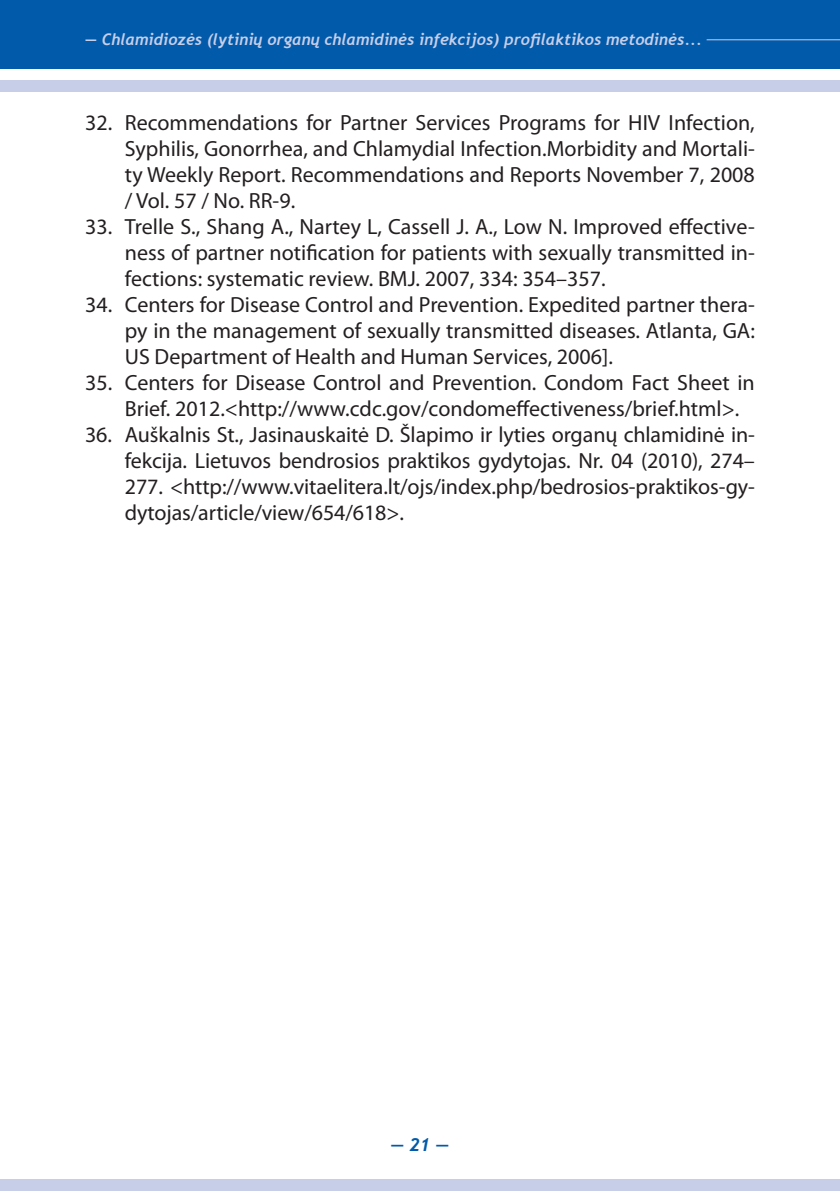
<style>
.page{position:relative;width:840px;height:1191px;background:#fff}
.page>*{position:absolute;margin:0;border:0;box-sizing:border-box;transform-origin:0 0}
.t1{font:22px/26px "Myriad Pro";color:#231f20;text-align:justify}
.t2{font:italic 700 18px "Trebuchet";color:#015aaa}
.t3{font:italic 700 16px "Trebuchet";color:#c7cee8}
</style>
<div class="page">
<div style="left:0;top:0;width:839px;height:69px;background:#015aaa"></div>
<div style="left:0;top:80px;width:839px;height:11px;background:#c7cee8"></div>
<div style="left:0;top:1179px;width:839px;height:12px;background:#c7cee8"></div>
<hr style="left:706px;top:39px;width:133px;height:1px;background:#c7cee8">
<p class="t3" style="left:85px;top:29px;width:618px">— Chlamidiozės (lytinių organų chlamidinės infekcijos) profilaktikos metodinės...</p>
<p class="t1" style="left:125px;top:109px;width:631px;text-indent:-40px">32. Recommendations for Partner Services Programs for HIV Infection, Syphilis, Gonorrhea, and Chlamydial Infection.Morbidity and Mortali&shy;ty Weekly Report. Recommendations and Reports November 7, 2008 / Vol. 57 / No. RR-9.</p>
<p class="t1" style="left:125px;top:213px;width:631px;text-indent:-40px">33. Trelle S., Shang A., Nartey L, Cassell J. A., Low N. Improved effective&shy;ness of partner notification for patients with sexually transmitted in&shy;fections: systematic review. BMJ. 2007, 334: 354–357.</p>
<p class="t1" style="left:125px;top:291px;width:631px;text-indent:-40px">34. Centers for Disease Control and Prevention. Expedited partner thera&shy;py in the management of sexually transmitted diseases. Atlanta, GA:<br>US Department of Health and Human Services, 2006].</p>
<p class="t1" style="left:125px;top:369px;width:631px;text-indent:-40px">35. Centers for Disease Control and Prevention. Condom Fact Sheet in<br>Brief. 2012.&lt;http://www.cdc.gov/condomeffectiveness/brief.html&gt;.</p>
<p class="t1" style="left:125px;top:421px;width:631px;text-indent:-40px">36. Auškalnis St., Jasinauskaitė D. Šlapimo ir lyties organų chlamidinė in&shy;fekcija. Lietuvos bendrosios praktikos gydytojas. Nr. 04 (2010), 274– 277. &lt;http://www.vitaelitera.lt/ojs/index.php/bedrosios-praktikos-gy&shy;dytojas/article/view/654/618&gt;.</p>
<p class="t2" style="left:390px;top:1133px;width:60px">— 21 —</p>
</div>
